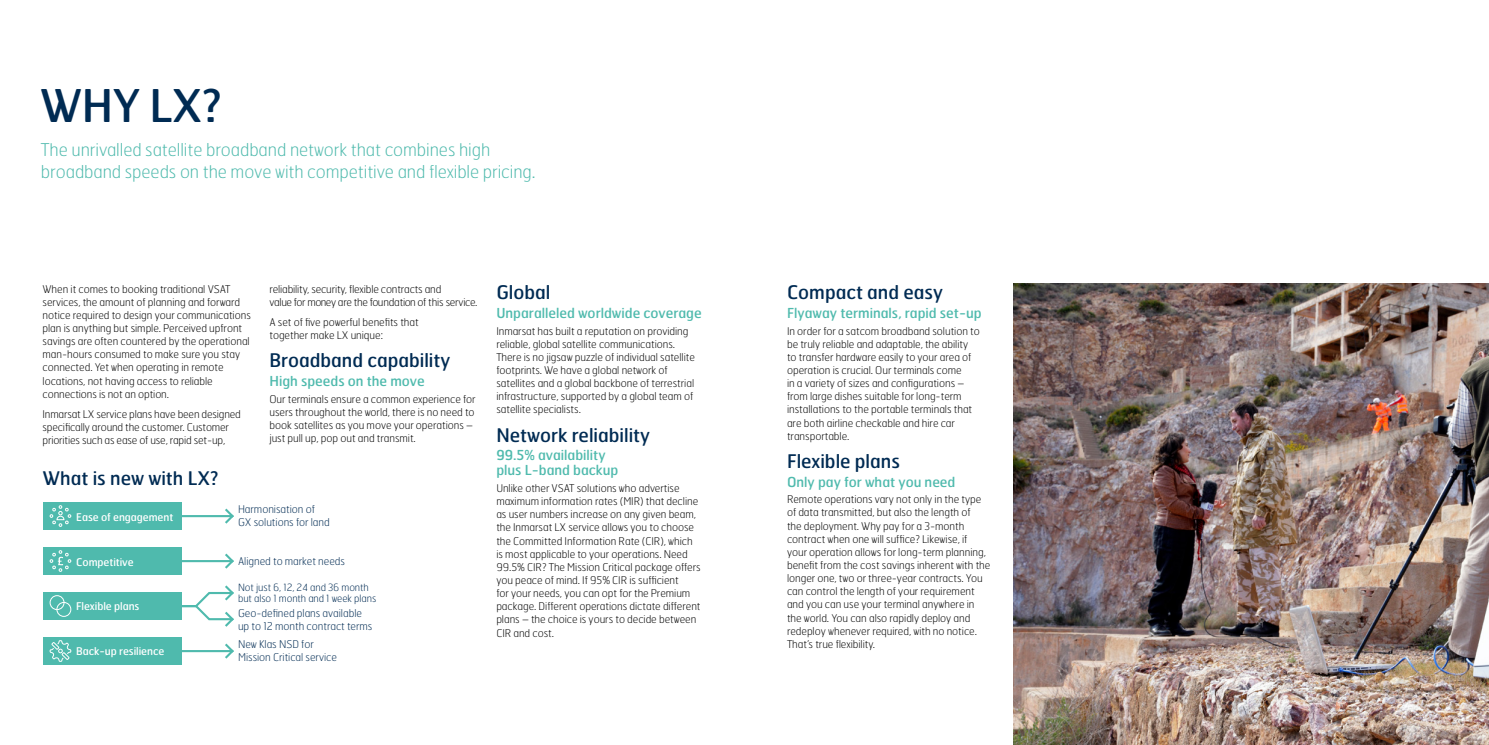
<style>
.page{position:relative;width:1489px;height:745px;background:#fff}
.page>*{position:absolute;margin:0;border:0;box-sizing:border-box;transform-origin:0 0}
._01_Spread_header{font:45px "Hermes";color:#002b53}
._04_Service_names{font:18.75px "Hermes";color:#002b53}
._04_Medium_Header_Bl{font:18.75px "Hermes";color:#002b53}
._03_Intro_para{font:100 17.5px/21.2px "Hermes";letter-spacing:-.005em;color:#4fbaad}
._04_Service_descript{font:13.75px/15px "Hermes";color:#4fbaad}
._06_Copy{font:100 10.62px/13.1px "Hermes";letter-spacing:-.005em;color:#000}
._06_Copy-2{font:100 10.62px/13.1px "Hermes";letter-spacing:-.005em;color:#002b53}
._06_Copy-3{font:10.62px "Hermes";letter-spacing:-.005em;color:#fff}
._06_Copy-4{font:100 10px/11.2px "Hermes";letter-spacing:-.005em;color:#002b53}
</style>
<div class="page">
<img style="left:1013px;top:283px;width:475px;height:461px">
<div style="left:43px;top:502px;width:138px;height:27px;background:#4fbaad"></div>
<svg style="left:50px;top:505px;width:21px;height:21px"></svg>
<div style="left:43px;top:547px;width:138px;height:27px;background:#4fbaad"></div>
<svg style="left:50px;top:550px;width:21px;height:21px"></svg>
<div style="left:43px;top:592px;width:138px;height:27px;background:#4fbaad"></div>
<div style="left:50px;top:594px;width:14px;height:15px;border:1px solid #fff;border-radius:50%"></div>
<div style="left:56px;top:601px;width:15px;height:15px;border:1px solid #fff;border-radius:50%"></div>
<div style="left:43px;top:637px;width:138px;height:27px;background:#4fbaad"></div>
<svg style="left:49px;top:640px;width:23px;height:22px"></svg>
<svg style="left:225px;top:508px;width:9px;height:15px"></svg>
<svg style="left:225px;top:553px;width:9px;height:15px"></svg>
<svg style="left:225px;top:643px;width:9px;height:15px"></svg>
<hr style="left:181px;top:514px;width:51px;height:3px;background:#4fbaad">
<hr style="left:181px;top:559px;width:51px;height:2px;background:#4fbaad">
<hr style="left:181px;top:649px;width:51px;height:2px;background:#4fbaad">
<svg style="left:179px;top:585px;width:55px;height:41px"></svg>
<p class="_01_Spread_header" style="left:40px;top:77px;width:183px">WHY LX?</p>
<p class="_03_Intro_para" style="left:41px;top:139px;width:496px">The unrivalled satellite broadband network that combines high broadband speeds on the move with competitive and flexible pricing.</p>
<p class="_06_Copy" style="left:43px;top:282px;width:210px">When it comes to booking traditional VSAT services, the amount of planning and forward notice required to design your communications plan is anything but simple. Perceived upfront savings are often countered by the operational man-hours consumed to make sure you stay connected. Yet when operating in remote locations, not having access to reliable connections is not an option.</p>
<p class="_06_Copy" style="left:43px;top:407px;width:200px">Inmarsat LX service plans have been designed specifically around the customer. Customer priorities such as ease of use, rapid set-up,</p>
<p class="_04_Medium_Header_Bl" style="left:43px;top:466px;width:177px">What is new with LX?</p>
<p class="_06_Copy" style="left:269px;top:282px;width:209px">reliability, security, flexible contracts and<br>value for money are the foundation of this service.</p>
<p class="_06_Copy" style="left:269px;top:315px;width:151px">A set of five powerful benefits that together make LX unique:</p>
<p class="_04_Service_names" style="left:269px;top:348px;width:182px">Broadband capability</p>
<p class="_04_Service_descript" style="left:269px;top:373px;width:157px">High speeds on the move</p>
<p class="_06_Copy" style="left:269px;top:392px;width:208px">Our terminals ensure a common experience for users throughout the world, there is no need to book satellites as you move your operations – just pull up, pop out and transmit.</p>
<p class="_06_Copy-3" style="left:76px;top:509px;width:99px">Ease of engagement</p>
<p class="_06_Copy-3" style="left:76px;top:554px;width:59px">Competitive</p>
<p class="_06_Copy-3" style="left:76px;top:599px;width:65px">Flexible plans</p>
<p class="_06_Copy-3" style="left:76px;top:644px;width:90px">Back-up resilience</p>
<p class="_06_Copy-2" style="left:238px;top:502px;width:93px">Harmonisation of<br>GX solutions for land</p>
<p class="_06_Copy-2" style="left:238px;top:553px;width:108px">Aligned to market needs</p>
<p class="_06_Copy-4" style="left:238px;top:581px;width:140px">Not just 6, 12, 24 and 36 month but also 1 month and 1 week plans</p>
<p class="_06_Copy-2" style="left:238px;top:605px;width:136px">Geo-defined plans available up to 12 month contract terms</p>
<p class="_06_Copy-2" style="left:238px;top:636px;width:100px">New Klas NSD for<br>Mission Critical service</p>
<p class="_04_Service_names" style="left:496px;top:280px;width:56px">Global</p>
<p class="_04_Service_descript" style="left:496px;top:305px;width:207px">Unparalleled worldwide coverage</p>
<p class="_06_Copy" style="left:496px;top:323px;width:200px">Inmarsat has built a reputation on providing reliable, global satellite communications.<br>There is no jigsaw puzzle of individual satellite footprints. We have a global network of satellites and a global backbone of terrestrial infrastructure, supported by a global team of satellite specialists.</p>
<p class="_04_Service_names" style="left:496px;top:422px;width:155px">Network reliability</p>
<p class="_04_Service_descript" style="left:496px;top:447px;width:123px">99.5% availability plus L-band backup</p>
<p class="_06_Copy" style="left:496px;top:481px;width:206px">Unlike other VSAT solutions who advertise maximum information rates (MIR) that decline as user numbers increase on any given beam, the Inmarsat LX service allows you to choose the Committed Information Rate (CIR), which is most applicable to your operations. Need 99.5% CIR? The Mission Critical package offers you peace of mind. If 95% CIR is sufficient<br>for your needs, you can opt for the Premium package. Different operations dictate different plans – the choice is yours to decide between CIR and cost.</p>
<p class="_04_Service_names" style="left:787px;top:280px;width:157px">Compact and easy</p>
<p class="_04_Service_descript" style="left:787px;top:305px;width:196px">Flyaway terminals, rapid set-up</p>
<p class="_06_Copy" style="left:787px;top:323px;width:194px">In order for a satcom broadband solution to be truly reliable and adaptable, the ability to transfer hardware easily to your area of operation is crucial. Our terminals come<br>in a variety of sizes and configurations – from large dishes suitable for long-term installations to the portable terminals that are both airline checkable and hire car transportable.</p>
<p class="_04_Service_names" style="left:787px;top:449px;width:114px">Flexible plans</p>
<p class="_04_Service_descript" style="left:787px;top:473px;width:170px">Only pay for what you need</p>
<p class="_06_Copy" style="left:787px;top:492px;width:205px">Remote operations vary not only in the type of data transmitted, but also the length of<br>the deployment. Why pay for a 3-month contract when one will suffice? Likewise, if<br>your operation allows for long-term planning, benefit from the cost savings inherent with the longer one, two or three-year contracts. You can control the length of your requirement and you can use your terminal anywhere in the world. You can also rapidly deploy and redeploy whenever required, with no notice.<br>That’s true flexibility.</p>
</div>
